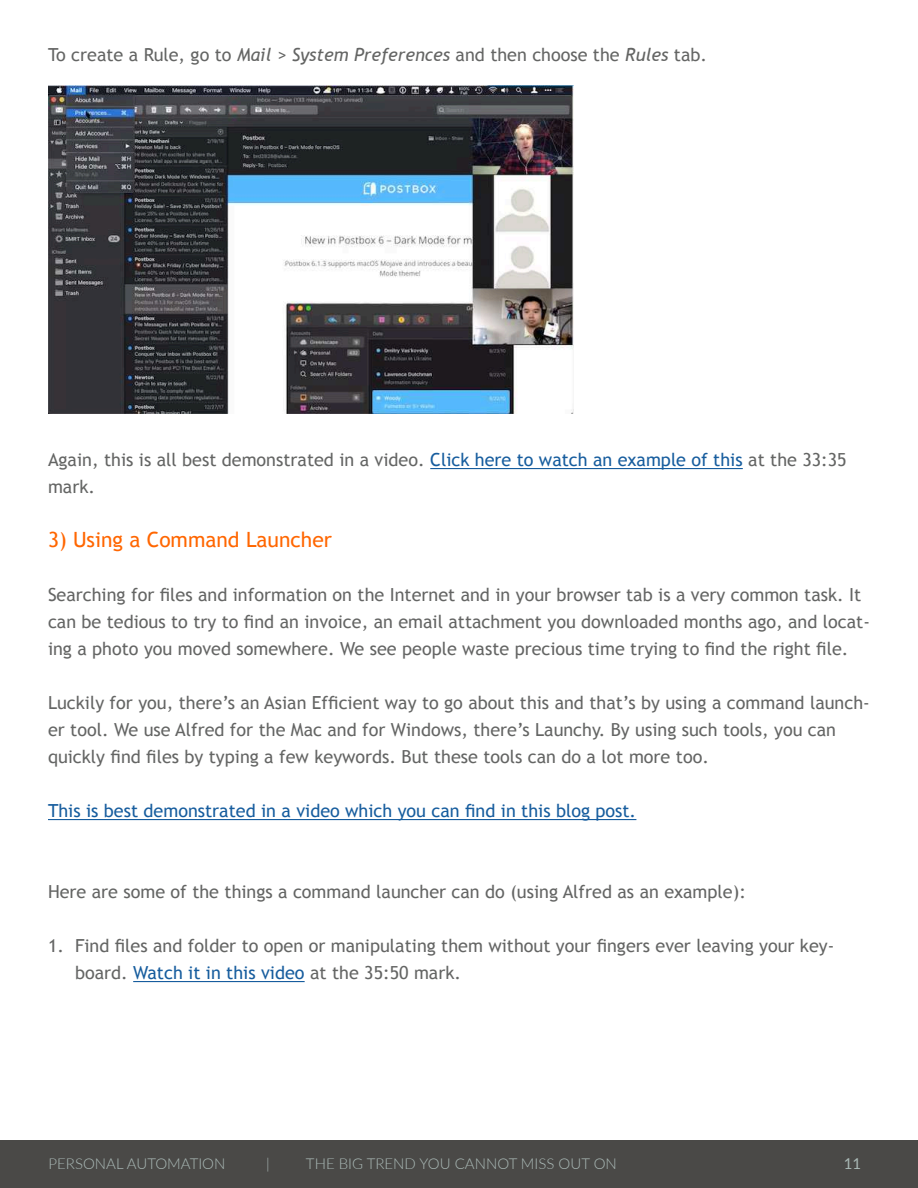
<style>
.page{position:relative;width:918px;height:1188px;background:#fff}
.page>*{position:absolute;margin:0;border:0;box-sizing:border-box;transform-origin:0 0}
.t1{font:21px "Trebuchet MS";color:#f60}
.t2{font:18px/27px "Trebuchet MS";color:#646564}
.t3{font:18px "Trebuchet MS";color:#175d9e}
.t4{font:300 15px "Lato";color:#aab9b6}
.t5{font:15px "Lato";color:#aab9b6}
.s1{font-style:italic}
.s2{color:#175d9e}
</style>
<div class="page">
<hr style="left:430px;top:468px;width:313px;height:1px;background:#175d9e">
<hr style="left:48px;top:819px;width:588px;height:1px;background:#175d9e">
<hr style="left:133px;top:981px;width:172px;height:1px;background:#175d9e">
<img style="left:48px;top:85px;width:525px;height:329px">
<div style="left:0;top:1140px;width:918px;height:48px;background:#4a4947"></div>
<p class="t2" style="left:48px;top:42px;width:661px">To create a Rule, go to <span class="s1">Mail &gt; System Preferences</span> and then choose the <span class="s1">Rules</span> tab.</p>
<p class="t2" style="left:48px;top:447px;width:800px">Again, this is all best demonstrated in a video. <span class="s2">Click here to watch an example of this</span> at the 33:35 mark.</p>
<p class="t1" style="left:48px;top:527px;width:286px">3) Using a Command Launcher</p>
<p class="t2" style="left:48px;top:582px;width:823px">Searching for files and information on the Internet and in your browser tab is a very common task. It can be tedious to try to find an invoice, an email attachment you downloaded months ago, and locat&shy;ing a photo you moved somewhere. We see people waste precious time trying to find the right file.</p>
<p class="t2" style="left:48px;top:690px;width:823px">Luckily for you, there’s an Asian Efficient way to go about this and that’s by using a command launch&shy;er tool. We use Alfred for the Mac and for Windows, there’s Launchy. By using such tools, you can quickly find files by typing a few keywords. But these tools can do a lot more too.</p>
<p class="t3" style="left:48px;top:800px;width:590px">This is best demonstrated in a video which you can find in this blog post.</p>
<p class="t2" style="left:48px;top:879px;width:699px">Here are some of the things a command launcher can do (using Alfred as an example):</p>
<p class="t2" style="left:75px;top:933px;width:761px;text-indent:-27px">1. Find files and folder to open or manipulating them without your fingers ever leaving your key&shy;board. <span class="s2">Watch it in this video</span> at the 35:50 mark.</p>
<p class="t4" style="left:49px;top:1158px;width:178px">PERSONAL AUTOMATION</p>
<p class="t4" style="left:266px;top:1158px;width:5px">|</p>
<p class="t4" style="left:306px;top:1158px;width:312px">THE BIG TREND YOU CANNOT MISS OUT ON</p>
<p class="t5" style="left:844px;top:1155px;width:19px">11</p>
</div>
